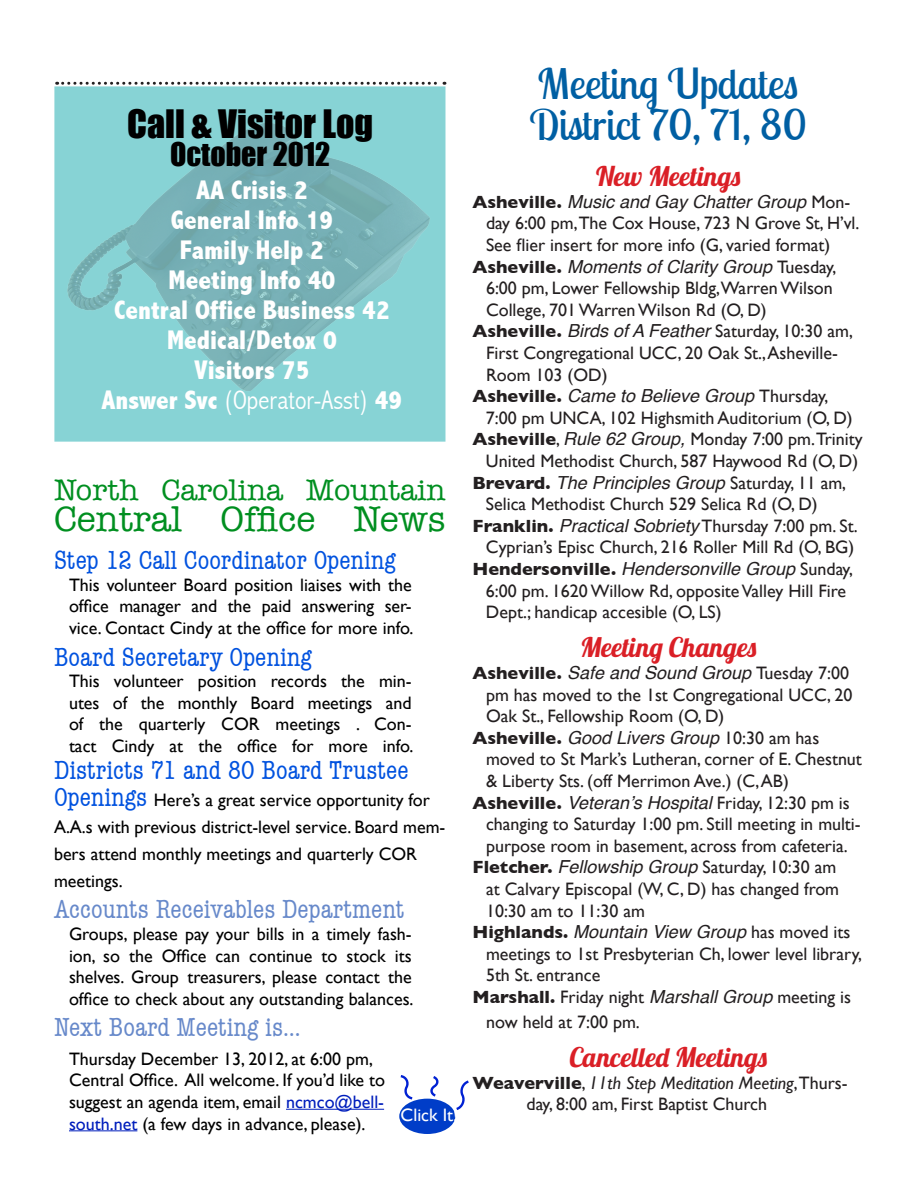
<style>
.page{position:relative;width:918px;height:1188px;background:#fff}
.page>*{position:absolute;margin:0;border:0;box-sizing:border-box;transform-origin:0 0}
.t1{font:42px/41.2px "Lobster Two";color:#005fa3}
.t2{font:36px "American Typewriter";color:#008f20}
.t3{font:36px "Impact";color:#000}
.t4{font:30px "American Typewriter";color:#008f20}
.t5{font:30px "Impact";color:#000}
.t6{font:800 condensed 27px/30px "Abadi";color:#fff;text-align:center}
.t7{font:condensed 27px "American Typewriter";color:#0052df}
.t8{font:condensed 27px "American Typewriter";color:#6789ca}
.t9{font:27px "Lobster";color:#da1f26}
.t10{font:18px/21.6px "Gill Sans";color:#231f20}
.t11{font:18px/21.6px "Gill Sans";color:#000;text-align:justify}
.t12{font:italic 18px "Helvetica";color:#231f20}
.t13{font:18px "Gill Sans";color:#fff}
.s1{font-weight:300}
.s2{font-family:"American Typewriter";font-stretch:condensed;font-size:27px;color:#0052df}
.s3{color:#001ebc}
.s4{font-family:"Gill Sans";font-weight:700;font-style:normal}
.s5{font-family:"Gill Sans";font-style:normal}
.s6{font-weight:700}
.s7{font-family:"Helvetica";font-style:italic}
.s8{font-style:italic}
</style>
<div class="page">
<hr style="left:286px;top:1109px;width:98px;height:1px;background:#001ebc">
<hr style="left:69px;top:1130px;width:68px;height:1px;background:#001ebc">
<div style="left:55px;top:87px;width:390px;height:354px;background:#87d3d5"></div>
<img style="left:67px;top:122px;width:363px;height:269px">
<div style="left:54px;top:86px;width:392px;height:356px;border:2px solid #67c8ca"></div>
<svg style="left:57px;top:82px;width:388px;height:3px"></svg>
<div style="left:399px;top:1099px;width:56px;height:35px;background:#003dc8;border-radius:50%"></div>
<svg style="left:400px;top:1075px;width:15px;height:26px"></svg>
<svg style="left:430px;top:1076px;width:9px;height:23px"></svg>
<svg style="left:454px;top:1080px;width:15px;height:32px"></svg>
<h2 class="t3" style="left:127px;top:96px;width:248px">Call &amp; Visitor Log</h2>
<h3 class="t5" style="left:170px;top:131px;width:162px">October 2012</h3>
<h3 class="t6" style="left:102px;top:175px;width:302px">AA Crisis 2<br>General Info 19<br>Family Help 2<br>Meeting Info 40<br>Central Office Business 42<br>Medical/Detox 0<br>Visitors 75<br>Answer Svc <span class="s1">(Operator-Asst)</span> 49</h3>
<h3 class="t4" style="left:54px;top:467px;width:393px">North Carolina Mountain</h3>
<h2 class="t2" style="left:54px;top:492px;width:393px">Central Office News</h2>
<h3 class="t7" style="left:54px;top:540px;width:343px">Step 12 Call Coordinator Opening</h3>
<p class="t11" style="left:69px;top:574px;width:346px">This volunteer Board position liaises with the office manager and the paid answering ser&shy;vice. Contact Cindy at the office for more info.</p>
<h3 class="t7" style="left:54px;top:636px;width:259px">Board Secretary Opening</h3>
<p class="t11" style="left:69px;top:670px;width:346px">This volunteer position records the min&shy;utes of the monthly Board meetings and of the quarterly COR meetings . Con&shy;tact Cindy at the office for more info.</p>
<h3 class="t7" style="left:54px;top:750px;width:356px">Districts 71 and 80 Board Trustee</h3>
<p class="t11" style="left:54px;top:786px;width:393px;line-height:27px;text-align:left"><span class="s2">Openings</span> Here’s a great service opportunity for A.A.s with previous district-level service. Board mem&shy;bers attend monthly meetings and quarterly COR meetings.</p>
<h3 class="t8" style="left:54px;top:889px;width:352px">Accounts Receivables Department</h3>
<p class="t11" style="left:69px;top:923px;width:346px">Groups, please pay your bills in a timely fash&shy;ion, so the Office can continue to stock its shelves. Group treasurers, please contact the office to check about any outstanding balances.</p>
<h3 class="t8" style="left:54px;top:1007px;width:248px">Next Board Meeting is…</h3>
<p class="t11" style="left:69px;top:1048px;width:318px;text-align:left">Thursday December 13, 2012, at 6:00 pm, Central Office. All welcome. If you’d like to suggest an agenda item, email <span class="s3">ncmco@bell&shy;south.net</span> (a few days in advance, please).</p>
<p class="t13" style="left:401px;top:1105px;width:59px">Click It!</p>
<h1 class="t1" style="left:529px;top:63px;width:279px">Meeting Updates<br>District 70, 71, 80</h1>
<h3 class="t9" style="left:596px;top:159px;width:147px">New Meetings</h3>
<p class="t12" style="left:472px;top:187px;width:379px"><span class="s4">Asheville.</span> Music and Gay Chatter Group <span class="s5">Mon-</span></p>
<p class="t10" style="left:486px;top:212px;width:375px">day 6:00 pm,The Cox House, 723 N Grove St, H’vl.<br>See flier insert for more info (G, varied format)</p>
<p class="t12" style="left:472px;top:252px;width:366px"><span class="s4">Asheville.</span> Moments of Clarity Group <span class="s5">Tuesday,</span></p>
<p class="t10" style="left:486px;top:277px;width:348px">6:00 pm, Lower Fellowship Bldg,Warren Wilson</p>
<p class="t10" style="left:486px;top:299px;width:282px">College, 701 Warren Wilson Rd (O, D)</p>
<p class="t10" style="left:472px;top:320px;width:382px"><span class="s6">Asheville.</span> <span class="s7">Birds of A Feather</span> Saturday, 10:30 am,</p>
<p class="t10" style="left:486px;top:342px;width:353px">First Congregational UCC, 20 Oak St., Asheville-</p>
<p class="t10" style="left:486px;top:363px;width:123px">Room 103 (OD)</p>
<p class="t12" style="left:472px;top:382px;width:358px"><span class="s4">Asheville.</span> Came to Believe Group <span class="s5">Thursday,</span></p>
<p class="t10" style="left:472px;top:407px;width:392px;text-align:center">7:00 pm UNCA, 102 Highsmith Auditorium (O, D)<br><span class="s6">Asheville</span>, <span class="s7">Rule 62 Group,</span> Monday 7:00 pm.Trinity<br>United Methodist Church, 587 Haywood Rd (O, D)</p>
<p class="t12" style="left:472px;top:468px;width:375px"><span class="s4">Brevard.</span> The Principles Group <span class="s5">Saturday, 11 am,</span></p>
<p class="t10" style="left:486px;top:493px;width:333px">Selica Methodist Church 529 Selica Rd (O, D)</p>
<p class="t10" style="left:472px;top:515px;width:387px"><span class="s6">Franklin.</span> <span class="s7">Practical Sobriety</span> Thursday 7:00 pm. St.</p>
<p class="t10" style="left:486px;top:536px;width:370px">Cyprian’s Episc Church, 216 Roller Mill Rd (O, BG)</p>
<p class="t12" style="left:472px;top:554px;width:382px"><span class="s4">Hendersonville.</span> Hendersonville Group <span class="s5">Sunday,</span></p>
<p class="t10" style="left:486px;top:579px;width:362px">6:00 pm. 1620 Willow Rd, opposite Valley Hill Fire<br>Dept.; handicap accesible (O, LS)</p>
<h3 class="t9" style="left:580px;top:630px;width:179px">Meeting Changes</h3>
<p class="t12" style="left:472px;top:658px;width:378px"><span class="s4">Asheville.</span> Safe and Sound Group <span class="s5">Tuesday 7:00</span></p>
<p class="t10" style="left:486px;top:683px;width:368px">pm has moved to the 1st Congregational UCC, 20<br>Oak St., Fellowship Room (O, D)</p>
<p class="t12" style="left:472px;top:723px;width:348px"><span class="s4">Asheville.</span> Good Livers Group <span class="s5">10:30 am has</span></p>
<p class="t10" style="left:486px;top:748px;width:377px">moved to St Mark’s Lutheran, corner of E. Chestnut &amp; Liberty Sts. (off Merrimon Ave.) (C, AB)</p>
<p class="t12" style="left:472px;top:788px;width:379px"><span class="s4">Asheville.</span> Veteran’s Hospital <span class="s5">Friday, 12:30 pm is</span></p>
<p class="t10" style="left:486px;top:813px;width:376px">changing to Saturday 1:00 pm. Still meeting in multi-</p>
<p class="t10" style="left:486px;top:835px;width:363px">purpose room in basement, across from cafeteria.</p>
<p class="t10" style="left:472px;top:856px;width:365px"><span class="s6">Fletcher.</span> <span class="s7">Fellowship Group</span> Saturday, 10:30 am</p>
<p class="t10" style="left:486px;top:878px;width:355px">at Calvary Episcopal (W, C, D) has changed from</p>
<p class="t10" style="left:486px;top:899px;width:160px">10:30 am to 11:30 am</p>
<p class="t12" style="left:472px;top:918px;width:379px"><span class="s4">Highlands.</span> Mountain View Group <span class="s5">has moved its</span></p>
<p class="t10" style="left:486px;top:943px;width:378px">meetings to 1st Presbyterian Ch, lower level library,</p>
<p class="t10" style="left:486px;top:964px;width:116px">5th St. entrance</p>
<p class="t10" style="left:472px;top:986px;width:380px"><span class="s6">Marshall.</span> Friday night <span class="s7">Marshall Group</span> meeting is</p>
<p class="t10" style="left:486px;top:1011px;width:155px">now held at 7:00 pm.</p>
<h3 class="t9" style="left:569px;top:1040px;width:200px">Cancelled Meetings</h3>
<p class="t10" style="left:526px;top:1072px;width:323px;text-indent:-54px"><span class="s6">Weaverville</span>, <span class="s8">11th Step Meditation Meeting</span>,Thurs&shy;day, 8:00 am, First Baptist Church</p>
</div>
